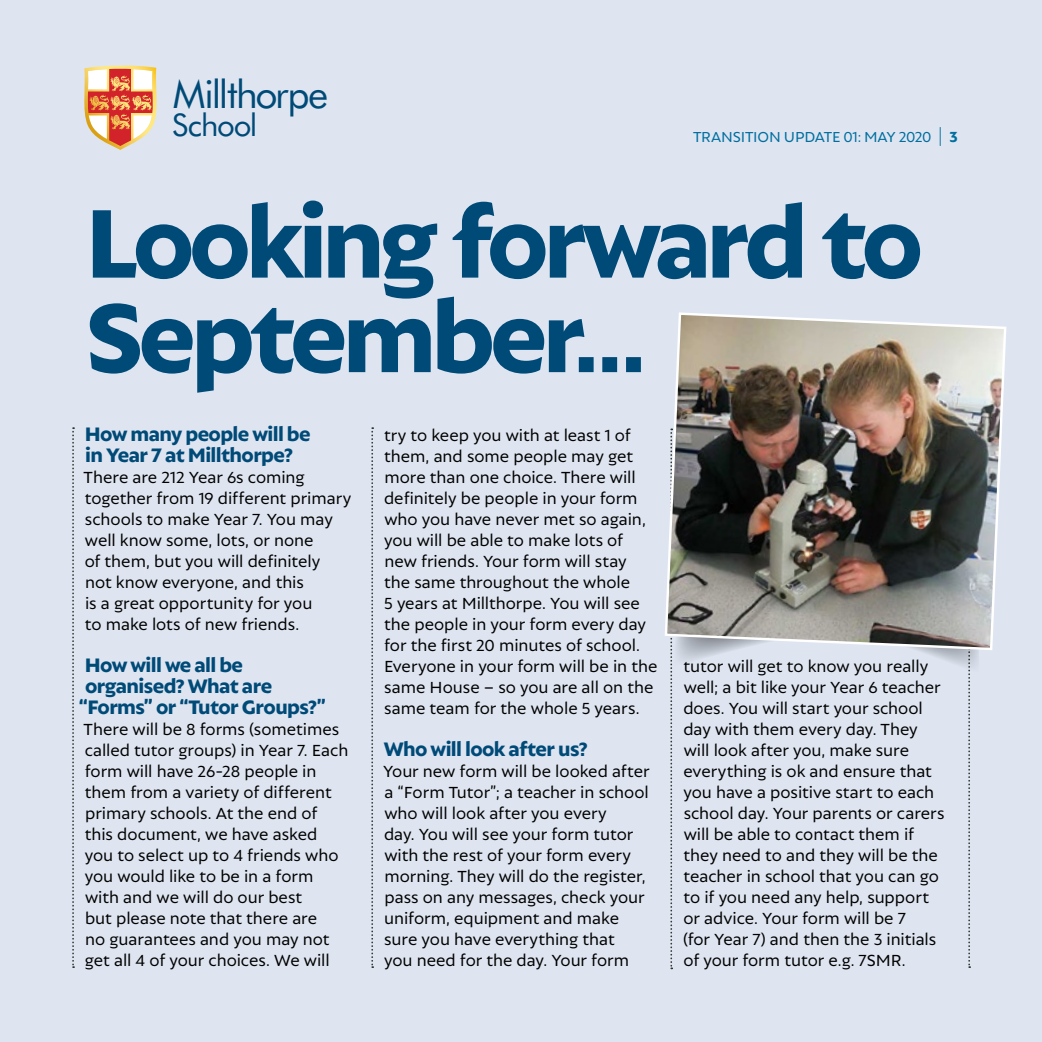
<style>
.page{position:relative;width:1042px;height:1042px;background:#dee5f0}
.page>*{position:absolute;margin:0;border:0;box-sizing:border-box;transform-origin:0 0}
.t1{font:800 105px/94.5px "Autor";letter-spacing:-.05em;color:#004a78}
.t2{font:39.02px "Futura BT";letter-spacing:-.04em;color:#004a78}
.t3{font:31.15px "Futura BT";letter-spacing:-.04em;color:#004a78}
.t4{font:800 21px/21px "Autor";letter-spacing:-.03em;color:#004a78}
.t5{font:17.5px/21px "Autor";color:#000}
.t6{font:15.75px "Autor";letter-spacing:-.015em;color:#006e9f}
.s1{font-weight:100;font-size:21px}
.s2{font-weight:800}
</style>
<div class="page">
<svg style="left:84px;top:65px;width:73px;height:85px;background:#e9ab89"></svg>
<svg style="left:671px;top:651px;width:308px;height:25px"></svg>
<img style="left:665px;top:312px;width:342px;height:339px">
<h2 class="t2" style="left:173px;top:70px;width:157px">Millthorpe</h2>
<h3 class="t3" style="left:172px;top:106px;width:86px">School</h3>
<p class="t6" style="left:693px;top:127px;width:266px">Transition update 01: May 2020 <span class="s1">|</span> <span class="s2">3</span></p>
<h1 class="t1" style="left:85px;top:193px;width:840px">Looking forward to<br>September…</h1>
<p class="t4" style="left:85px;top:423px;width:227px">How many people will be in Year 7 at Millthorpe?</p>
<p class="t5" style="left:84px;top:466px;width:269px">There are 212 Year 6s coming together from 19 different primary schools to make Year 7. You may well know some, lots, or none<br>of them, but you will definitely<br>not know everyone, and this<br>is a great opportunity for you<br>to make lots of new friends.</p>
<p class="t4" style="left:79px;top:654px;width:248px">How will we all be organised? What are “Forms” or “Tutor Groups?”</p>
<p class="t5" style="left:84px;top:718px;width:266px">There will be 8 forms (sometimes called tutor groups) in Year 7. Each form will have 26-28 people in them from a variety of different primary schools. At the end of this document, we have asked you to select up to 4 friends who you would like to be in a form with and we will do our best<br>but please note that there are<br>no guarantees and you may not get all 4 of your choices. We will</p>
<p class="t5" style="left:384px;top:424px;width:275px">try to keep you with at least 1 of them, and some people may get more than one choice. There will definitely be people in your form who you have never met so again, you will be able to make lots of new friends. Your form will stay<br>the same throughout the whole<br>5 years at Millthorpe. You will see the people in your form every day for the first 20 minutes of school.<br>Everyone in your form will be in the same House – so you are all on the same team for the whole 5 years.</p>
<p class="t4" style="left:384px;top:738px;width:205px">Who will look after us?</p>
<p class="t5" style="left:383px;top:760px;width:268px">Your new form will be looked after a “Form Tutor”; a teacher in school who will look after you every<br>day. You will see your form tutor with the rest of your form every morning. They will do the register, pass on any messages, check your uniform, equipment and make sure you have everything that<br>you need for the day. Your form</p>
<p class="t5" style="left:683px;top:655px;width:263px">tutor will get to know you really well; a bit like your Year 6 teacher does. You will start your school day with them every day. They will look after you, make sure everything is ok and ensure that you have a positive start to each school day. Your parents or carers will be able to contact them if they need to and they will be the teacher in school that you can go to if you need any help, support or advice. Your form will be 7<br>(for Year 7) and then the 3 initials of your form tutor e.g. 7SMR.</p>
</div>
